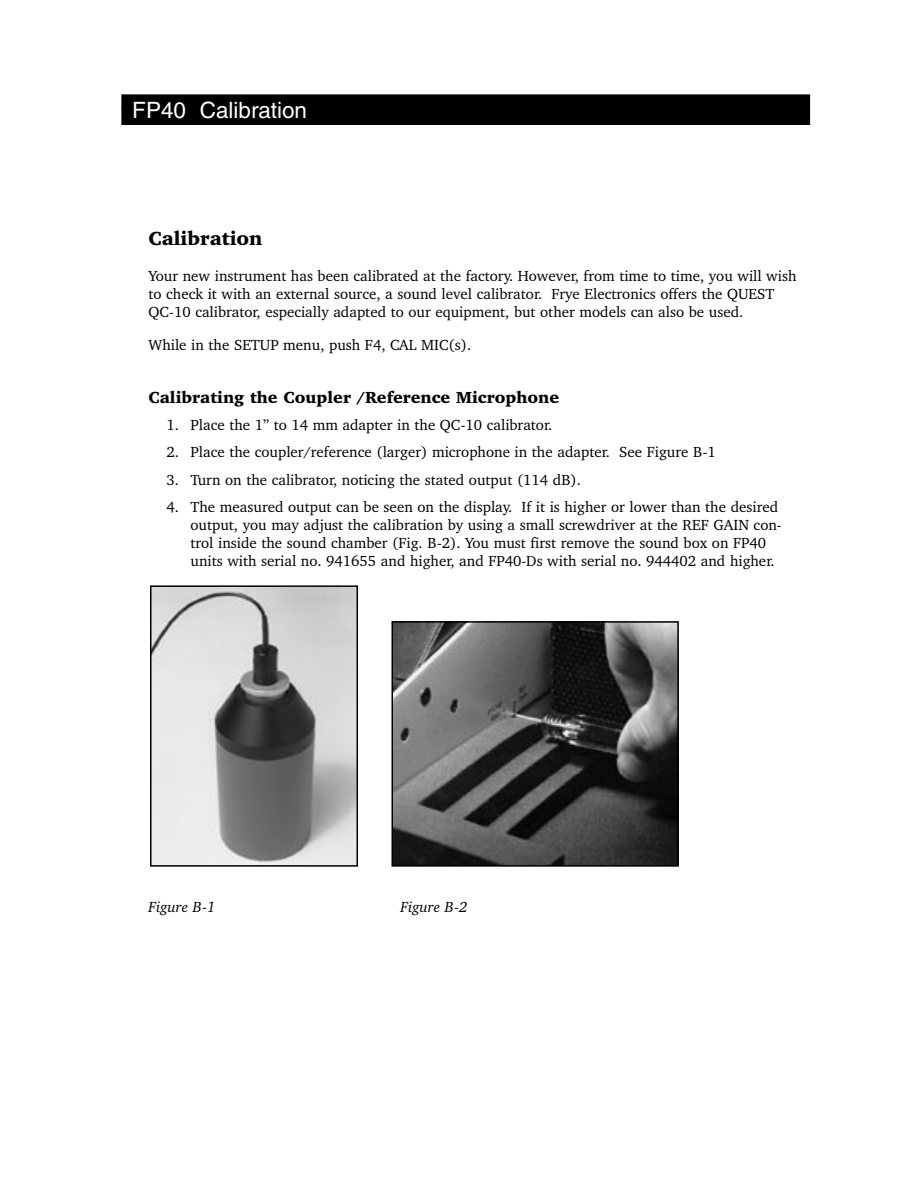
<style>
.page{position:relative;width:918px;height:1188px;background:#fff}
.page>*{position:absolute;margin:0;border:0;box-sizing:border-box;transform-origin:0 0}
.t1{font:22.5px "Helvetica";color:#fff}
.t2{font:900 19.5px "Charter BT";color:#000}
.t3{font:900 16.5px "Charter BT";color:#000}
.t4{font:15px/18px "Charter BT";color:#000}
.t5{font:italic 15px "Charter BT";color:#000}
</style>
<div class="page">
<div style="left:122px;top:95px;width:688px;height:29px;background:#000"></div>
<div style="left:122px;top:94px;width:688px;height:31px;border:1px solid #000"></div>
<img style="left:153px;top:588px;width:202px;height:276px">
<div style="left:150px;top:585px;width:208px;height:282px;border:2px solid #000"></div>
<img style="left:395px;top:624px;width:281px;height:240px">
<div style="left:392px;top:621px;width:287px;height:246px;border:2px solid #000"></div>
<h1 class="t1" style="left:132px;top:97px;width:176px">FP40 Calibration</h1>
<h2 class="t2" style="left:148px;top:226px;width:115px">Calibration</h2>
<p class="t4" style="left:148px;top:267px;width:650px">Your new instrument has been calibrated at the factory. However, from time to time, you will wish to check it with an external source, a sound level calibrator. Frye Electronics offers the QUEST<br>QC-10 calibrator, especially adapted to our equipment, but other models can also be used.</p>
<p class="t4" style="left:148px;top:336px;width:324px">While in the SETUP menu, push F4, CAL MIC(s).</p>
<p class="t3" style="left:148px;top:387px;width:412px">Calibrating the Coupler /Reference Microphone</p>
<p class="t4" style="left:166px;top:416px;width:387px">1. Place the 1” to 14 mm adapter in the QC-10 calibrator.</p>
<p class="t4" style="left:166px;top:443px;width:551px">2. Place the coupler/reference (larger) microphone in the adapter. See Figure B-1</p>
<p class="t4" style="left:166px;top:470px;width:416px">3. Turn on the calibrator, noticing the stated output (114 dB).</p>
<p class="t4" style="left:191px;top:497px;width:593px;text-indent:-24px">4. The measured output can be seen on the display. If it is higher or lower than the desired output, you may adjust the calibration by using a small screwdriver at the REF GAIN con&shy;trol inside the sound chamber (Fig. B-2). You must first remove the sound box on FP40 units with serial no. 941655 and higher, and FP40-Ds with serial no. 944402 and higher.</p>
<p class="t5" style="left:148px;top:897px;width:69px">Figure B-1</p>
<p class="t5" style="left:400px;top:897px;width:69px">Figure B-2</p>
</div>
